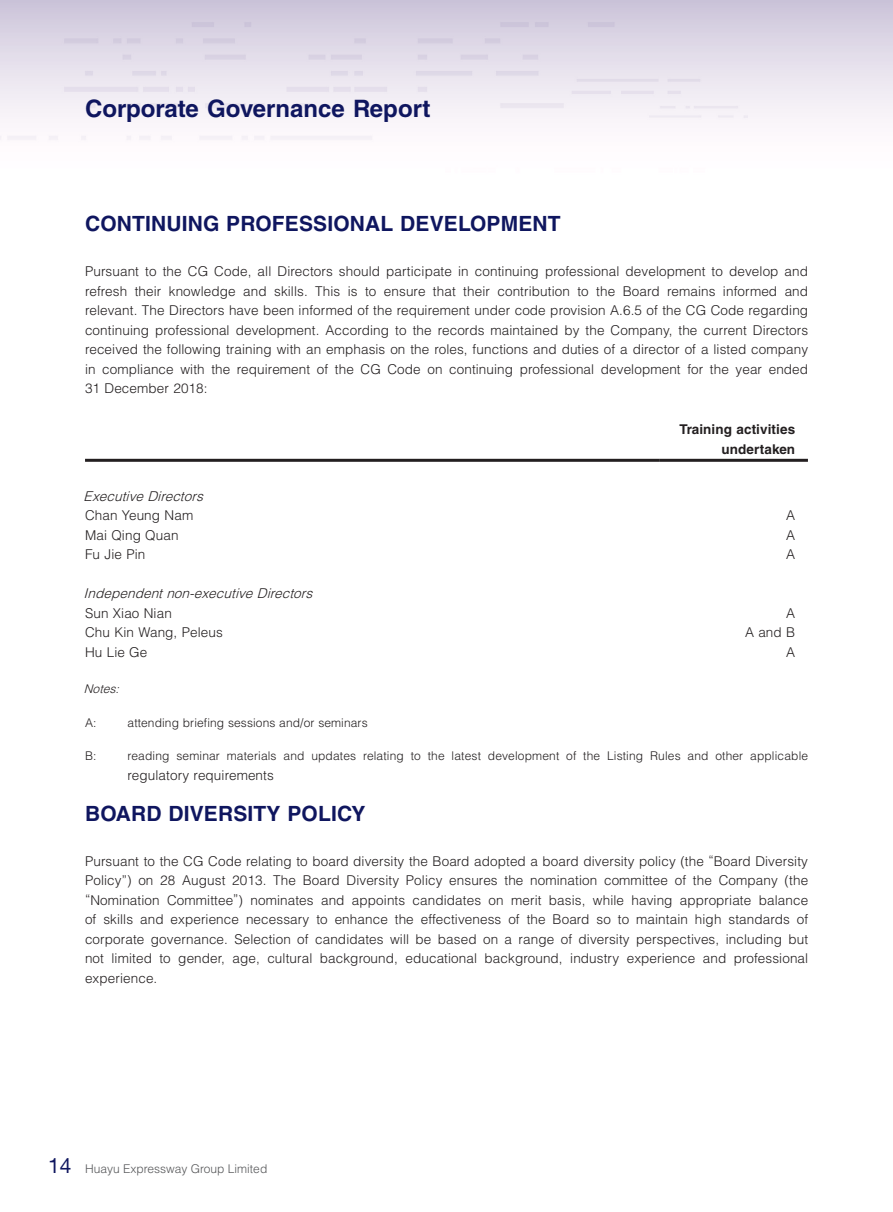
<style>
.page{position:relative;width:893px;height:1212px;background:#fff}
.page>*{position:absolute;margin:0;border:0;box-sizing:border-box;transform-origin:0 0}
.t1{font:700 24px "Helvetica LT Std";color:#0f165f}
.t2{font:700 21px "Helvetica LT Std";letter-spacing:.01em;color:#0f165f}
.t3{font:300 13.5px/19.5px "Helvetica LT Std";letter-spacing:.01em;color:#231f20;text-align:justify}
.t4{font:italic 300 13.5px "Helvetica LT Std";color:#231f20}
.t5{font:700 13.5px/19.5px "Helvetica LT Std";letter-spacing:.01em;color:#231f20;text-align:right}
.t6{font:300 12px "Helvetica LT Std";letter-spacing:.01em;color:#231f20}
.t7{font:300 12px "Helvetica LT Std";color:#57585a}
.t8{font:italic 300 12px "Helvetica LT Std";color:#231f20}
.s1{font-family:"Helvetica Neue LT Std";font-weight:400;font-size:21px;color:#0f165f}
</style>
<div class="page">
<hr style="left:85px;top:459px;width:574px;height:3px;background:#231f20">
<hr style="left:659px;top:459px;width:149px;height:3px;background:#231f20">
<h1 class="t1" style="left:85px;top:94px;width:347px">Corporate Governance Report</h1>
<h2 class="t2" style="left:85px;top:211px;width:477px">CONTINUING PROFESSIONAL DEVELOPMENT</h2>
<p class="t3" style="left:85px;top:262px;width:725px">Pursuant to the CG Code, all Directors should participate in continuing professional development to develop and refresh their knowledge and skills. This is to ensure that their contribution to the Board remains informed and relevant. The Directors have been informed of the requirement under code provision A.6.5 of the CG Code regarding continuing professional development. According to the records maintained by the Company, the current Directors received the following training with an emphasis on the roles, functions and duties of a director of a listed company in compliance with the requirement of the CG Code on continuing professional development for the year ended 31 December 2018:</p>
<p class="t5" style="left:679px;top:419px;width:117px">Training activities undertaken</p>
<p class="t4" style="left:84px;top:488px;width:125px">ExecutiveDirectors</p>
<p class="t3" style="left:85px;top:506px;width:110px">Chan Yeung Nam</p>
<p class="t3" style="left:786px;top:506px;width:11px">A</p>
<p class="t3" style="left:85px;top:525px;width:95px">Mai Qing Quan</p>
<p class="t3" style="left:786px;top:525px;width:11px">A</p>
<p class="t3" style="left:85px;top:545px;width:62px">Fu Jie Pin</p>
<p class="t3" style="left:786px;top:545px;width:11px">A</p>
<p class="t4" style="left:84px;top:585px;width:234px">Independentnon-executiveDirectors</p>
<p class="t3" style="left:85px;top:603px;width:88px">Sun Xiao Nian</p>
<p class="t3" style="left:786px;top:603px;width:11px">A</p>
<p class="t3" style="left:85px;top:623px;width:139px">Chu Kin Wang, Peleus</p>
<p class="t3" style="left:745px;top:623px;width:52px">A and B</p>
<p class="t3" style="left:85px;top:642px;width:64px">Hu Lie Ge</p>
<p class="t3" style="left:786px;top:642px;width:11px">A</p>
<p class="t8" style="left:84px;top:681px;width:41px">Notes:</p>
<p class="t6" style="left:85px;top:715px;width:13px">A:</p>
<p class="t6" style="left:128px;top:715px;width:242px">attending briefing sessions and/or seminars</p>
<p class="t6" style="left:85px;top:748px;width:13px">B:</p>
<p class="t6" style="left:128px;top:748px;width:682px">reading seminar materials and updates relating to the latest development of the Listing Rules and other applicable</p>
<p class="t3" style="left:128px;top:765px;width:148px">regulatory requirements</p>
<h2 class="t2" style="left:85px;top:801px;width:282px">BOARD DIVERSITY POLICY</h2>
<p class="t3" style="left:85px;top:851px;width:725px">Pursuant to the CG Code relating to board diversity the Board adopted a board diversity policy (the “Board Diversity Policy”) on 28 August 2013. The Board Diversity Policy ensures the nomination committee of the Company (the “Nomination Committee”) nominates and appoints candidates on merit basis, while having appropriate balance of skills and experience necessary to enhance the effectiveness of the Board so to maintain high standards of corporate governance. Selection of candidates will be based on a range of diversity perspectives, including but not limited to gender, age, cultural background, educational background, industry experience and professional experience.</p>
<p class="t7" style="left:48px;top:1161px;width:221px"><span class="s1">14</span> Huayu Expressway Group Limited</p>
</div>
